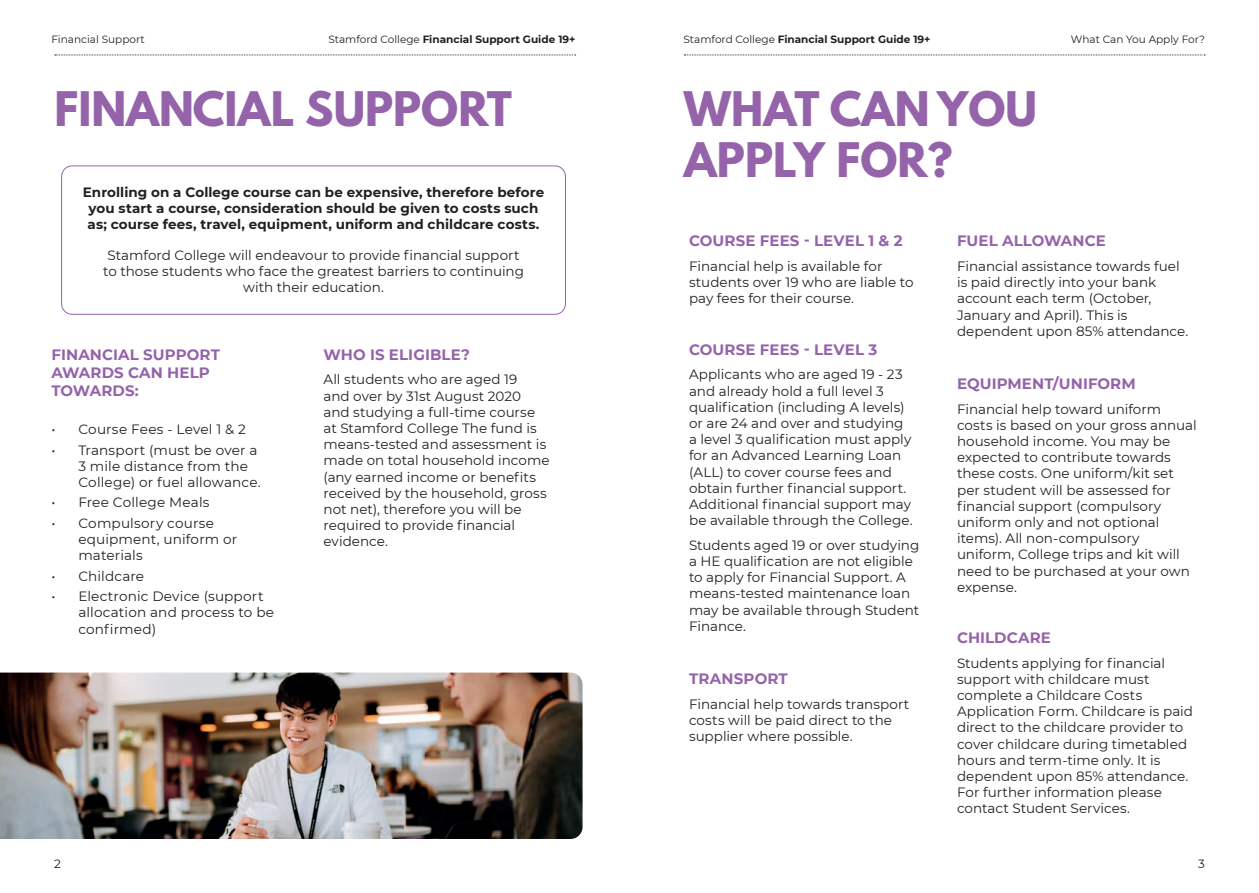
<style>
.page{position:relative;width:1259px;height:893px;background:#fff}
.page>*{position:absolute;margin:0;border:0;box-sizing:border-box;transform-origin:0 0}
.t1{font:700 42.15px/50.7px "League Spartan";color:#9563aa}
.t2{font:700 15px/18px "Montserrat";letter-spacing:.005em;color:#9563aa}
.t3{font:13.5px/16.2px "Montserrat";color:#231f20}
.t4{font:700 13.5px/16.2px "Montserrat";letter-spacing:.005em;color:#231f20;text-align:center}
.t5{font:12px "Montserrat";color:#231f20}
.t6{font:700 10.5px "Montserrat";color:#231f20}
.t7{font:10.5px "Montserrat";color:#231f20}
.s1{font-weight:400}
</style>
<div class="page">
<div style="left:61px;top:165px;width:505px;height:150px;border:1px solid #9563aa;border-radius:11px"></div>
<img style="left:0;top:673px;width:582px;height:166px">
<svg style="left:55px;top:55px;width:521px;height:1px"></svg>
<svg style="left:684px;top:55px;width:521px;height:1px"></svg>
<p class="t6" style="left:328px;top:31px;width:248px"><span class="s1">Stamford College</span> Financial Support Guide 19+</p>
<p class="t6" style="left:683px;top:31px;width:248px"><span class="s1">Stamford College</span> Financial Support Guide 19+</p>
<p class="t7" style="left:51px;top:32px;width:95px">Financial Support</p>
<p class="t7" style="left:1070px;top:32px;width:136px">What Can You Apply For?</p>
<h1 class="t1" style="left:54px;top:83px;width:459px">FINANCIAL SUPPORT</h1>
<h1 class="t1" style="left:684px;top:83px;width:354px">WHAT CAN YOU<br>APPLY FOR?</h1>
<p class="t4" style="left:83px;top:183px;width:463px">Enrolling on a College course can be expensive, therefore before you start a course, consideration should be given to costs such as; course fees, travel, equipment, uniform and childcare costs.</p>
<p class="t3" style="left:103px;top:246px;width:422px;text-align:center">Stamford College will endeavour to provide financial support to those students who face the greatest barriers to continuing with their education.</p>
<p class="t2" style="left:51px;top:345px;width:170px">FINANCIAL SUPPORT<br>AWARDS CAN HELP<br>TOWARDS:</p>
<p class="t3" style="left:51px;top:421px;width:196px">• Course Fees - Level 1 &amp; 2</p>
<p class="t3" style="left:78px;top:441px;width:184px;text-indent:-27px">• Transport (must be over a<br>3 mile distance from the<br>College) or fuel allowance.</p>
<p class="t3" style="left:51px;top:494px;width:160px">• Free College Meals</p>
<p class="t3" style="left:78px;top:514px;width:160px;text-indent:-27px">• Compulsory course equipment, uniform or materials</p>
<p class="t3" style="left:51px;top:567px;width:94px">• Childcare</p>
<p class="t3" style="left:78px;top:588px;width:197px;text-indent:-27px">• Electronic Device (support allocation and process to be confirmed)</p>
<p class="t2" style="left:323px;top:345px;width:148px">WHO IS ELIGIBLE?</p>
<p class="t3" style="left:323px;top:371px;width:228px">All students who are aged 19<br>and over by 31st August 2020 and studying a full-time course at Stamford College The fund is means-tested and assessment is made on total household income (any earned income or benefits received by the household, gross not net), therefore you will be required to provide financial evidence.</p>
<p class="t2" style="left:689px;top:231px;width:215px">COURSE FEES - LEVEL 1 &amp; 2</p>
<p class="t3" style="left:689px;top:258px;width:226px">Financial help is available for students over 19 who are liable to pay fees for their course.</p>
<p class="t2" style="left:689px;top:339px;width:190px">COURSE FEES - LEVEL 3</p>
<p class="t3" style="left:689px;top:366px;width:225px">Applicants who are aged 19 - 23 and already hold a full level 3 qualification (including A levels) or are 24 and over and studying a level 3 qualification must apply for an Advanced Learning Loan (ALL) to cover course fees and obtain further financial support.<br>Additional financial support may be available through the College.</p>
<p class="t3" style="left:689px;top:536px;width:232px">Students aged 19 or over studying a HE qualification are not eligible to apply for Financial Support. A means-tested maintenance loan may be available through Student<br>Finance.</p>
<p class="t2" style="left:689px;top:669px;width:100px">TRANSPORT</p>
<p class="t3" style="left:689px;top:695px;width:222px">Financial help towards transport costs will be paid direct to the supplier where possible.</p>
<p class="t2" style="left:957px;top:231px;width:150px">FUEL ALLOWANCE</p>
<p class="t3" style="left:957px;top:258px;width:233px">Financial assistance towards fuel is paid directly into your bank account each term (October,<br>January and April). This is dependent upon 85% attendance.</p>
<p class="t2" style="left:957px;top:374px;width:180px">EQUIPMENT/UNIFORM</p>
<p class="t3" style="left:957px;top:400px;width:241px">Financial help toward uniform costs is based on your gross annual household income. You may be expected to contribute towards these costs. One uniform/kit set per student will be assessed for financial support (compulsory uniform only and not optional items). All non-compulsory uniform, College trips and kit will need to be purchased at your own expense.</p>
<p class="t2" style="left:957px;top:628px;width:95px">CHILDCARE</p>
<p class="t3" style="left:957px;top:654px;width:237px">Students applying for financial support with childcare must complete a Childcare Costs<br>Application Form. Childcare is paid direct to the childcare provider to cover childcare during timetabled hours and term-time only. It is dependent upon 85% attendance.<br>For further information please contact Student Services.</p>
<p class="t5" style="left:54px;top:856px;width:8px">2</p>
<p class="t5" style="left:1198px;top:856px;width:8px">3</p>
</div>
